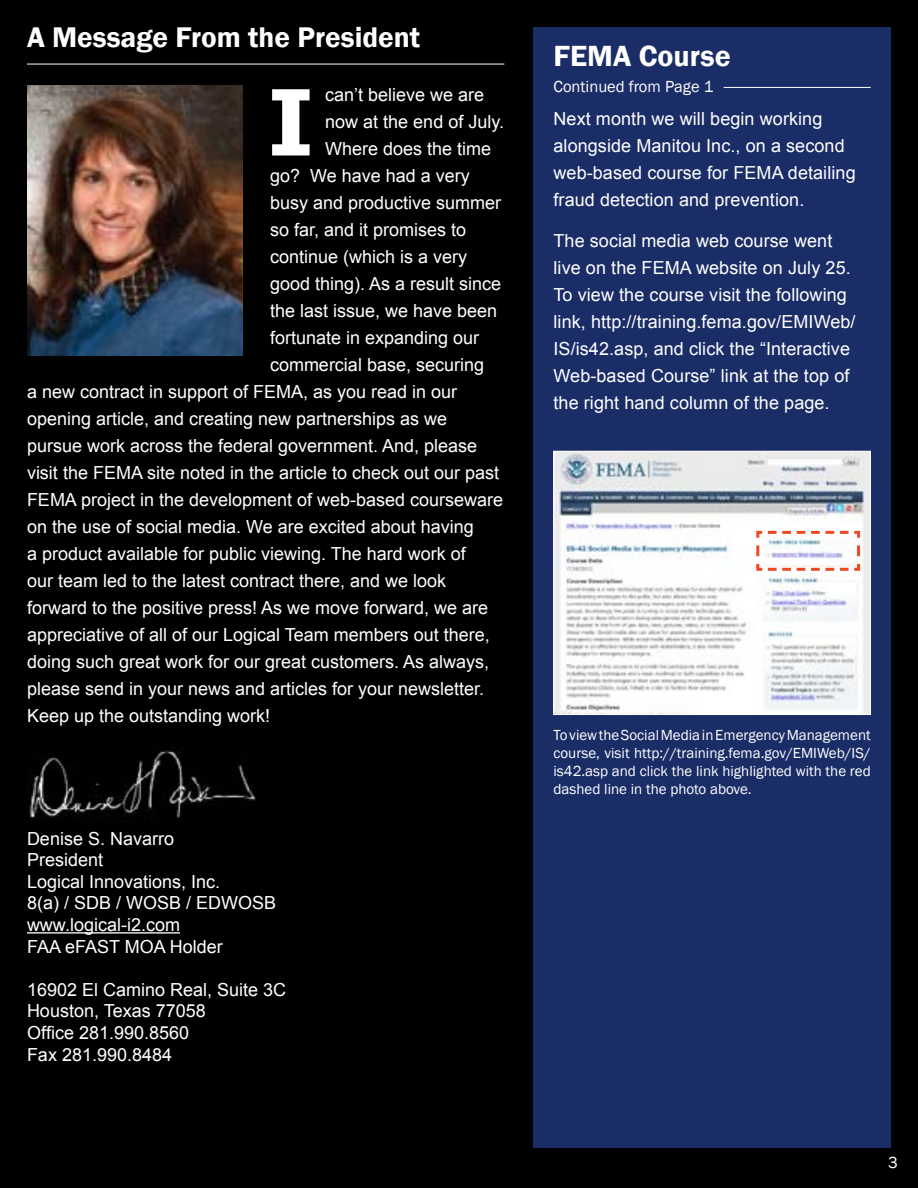
<style>
.page{position:relative;width:918px;height:1188px;background:#000}
.page>*{position:absolute;margin:0;border:0;box-sizing:border-box;transform-origin:0 0}
.t1{font:700 97.5px "Rockwell";color:#fff}
.t2{font:600 30px "Franklin Gothic";color:#fff}
.t3{font:600 29.25px "Franklin Gothic";color:#fff}
.t4{font:18px/27px "Arial";color:#fff}
.t5{font:16.5px "Franklin Gothic";color:#fff}
.t6{font:15px/18px "Franklin Gothic";color:#fff;text-align:justify}
</style>
<div class="page">
<div style="left:534px;top:27px;width:357px;height:1121px;background:#1a2d67"></div>
<hr style="left:27px;top:64px;width:477px;height:1px;background:#fff">
<hr style="left:27px;top:932px;width:153px;height:2px;background:#fff">
<img style="left:27px;top:86px;width:216px;height:269px">
<img style="left:29px;top:748px;width:227px;height:71px">
<hr style="left:724px;top:87px;width:147px;height:1px;background:#fff">
<img style="left:556px;top:453px;width:313px;height:260px">
<div style="left:554px;top:451px;width:317px;height:264px;border:1px solid #fff"></div>
<svg style="left:755px;top:529px;width:107px;height:43px"></svg>
<h3 class="t3" style="left:27px;top:20px;width:395px">A Message From the President</h3>
<h1 class="t1" style="left:270px;top:64px;width:43px">I</h1>
<p class="t4" style="left:325px;top:82px;width:161px">can’t believe we are</p>
<p class="t4" style="left:325px;top:109px;width:180px">now at the end of July.</p>
<p class="t4" style="left:325px;top:136px;width:168px">Where does the time</p>
<p class="t4" style="left:270px;top:163px;width:201px">go? We have had a very</p>
<p class="t4" style="left:270px;top:190px;width:233px">busy and productive summer</p>
<p class="t4" style="left:270px;top:217px;width:198px">so far, and it promises to</p>
<p class="t4" style="left:270px;top:244px;width:199px">continue (which is a very</p>
<p class="t4" style="left:270px;top:271px;width:233px">good thing). As a result since</p>
<p class="t4" style="left:270px;top:298px;width:229px">the last issue, we have been</p>
<p class="t4" style="left:270px;top:325px;width:211px">fortunate in expanding our</p>
<p class="t4" style="left:270px;top:352px;width:216px">commercial base, securing</p>
<p class="t4" style="left:27px;top:379px;width:432px">a new contract in support of FEMA, as you read in our</p>
<p class="t4" style="left:27px;top:406px;width:422px">opening article, and creating new partnerships as we</p>
<p class="t4" style="left:27px;top:433px;width:452px">pursue work across the federal government. And, please</p>
<p class="t4" style="left:27px;top:460px;width:474px">visit the FEMA site noted in the article to check out our past</p>
<p class="t4" style="left:27px;top:487px;width:478px">FEMA project in the development of web-based courseware</p>
<p class="t4" style="left:27px;top:514px;width:448px">on the use of social media. We are excited about having</p>
<p class="t4" style="left:27px;top:541px;width:440px">a product available for public viewing. The hard work of</p>
<p class="t4" style="left:27px;top:568px;width:421px">our team led to the latest contract there, and we look</p>
<p class="t4" style="left:27px;top:595px;width:463px">forward to the positive press! As we move forward, we are</p>
<p class="t4" style="left:27px;top:622px;width:464px">appreciative of all of our Logical Team members out there,</p>
<p class="t4" style="left:27px;top:649px;width:464px">doing such great work for our great customers. As always,</p>
<p class="t4" style="left:27px;top:676px;width:459px">please send in your news and articles for your newsletter.</p>
<p class="t4" style="left:27px;top:703px;width:245px">Keep up the outstanding work!</p>
<p class="t4" style="left:27px;top:828px;width:251px;line-height:21.6px">Denise S. Navarro<br>President<br>Logical Innovations, Inc.<br>8(a) / SDB / WOSB / EDWOSB www.logical-i2.com<br>FAA eFAST MOA Holder</p>
<p class="t4" style="left:27px;top:979px;width:261px;line-height:21.6px">16902 El Camino Real, Suite 3C<br>Houston, Texas 77058<br>Office 281.990.8560<br>Fax 281.990.8484</p>
<h2 class="t2" style="left:554px;top:38px;width:179px">FEMA Course</h2>
<p class="t5" style="left:554px;top:76px;width:161px">Continued from Page 1</p>
<p class="t4" style="left:554px;top:106px;width:304px">Next month we will begin working alongside Manitou Inc., on a second web-based course for FEMA detailing fraud detection and prevention.</p>
<p class="t4" style="left:554px;top:227px;width:304px">The social media web course went live on the FEMA website on July 25.<br>To view the course visit the following link, http://training.fema.gov/EMIWeb/ IS/is42.asp, and click the “Interactive Web-based Course” link at the top of the right hand column of the page.</p>
<p class="t6" style="left:554px;top:726px;width:319px">To view the Social Media in Emergency Management course, visit http://training.fema.gov/EMIWeb/IS/ is42.asp and click the link highlighted with the red dashed line in the photo above.</p>
<p class="t5" style="left:888px;top:1152px;width:11px">3</p>
</div>
